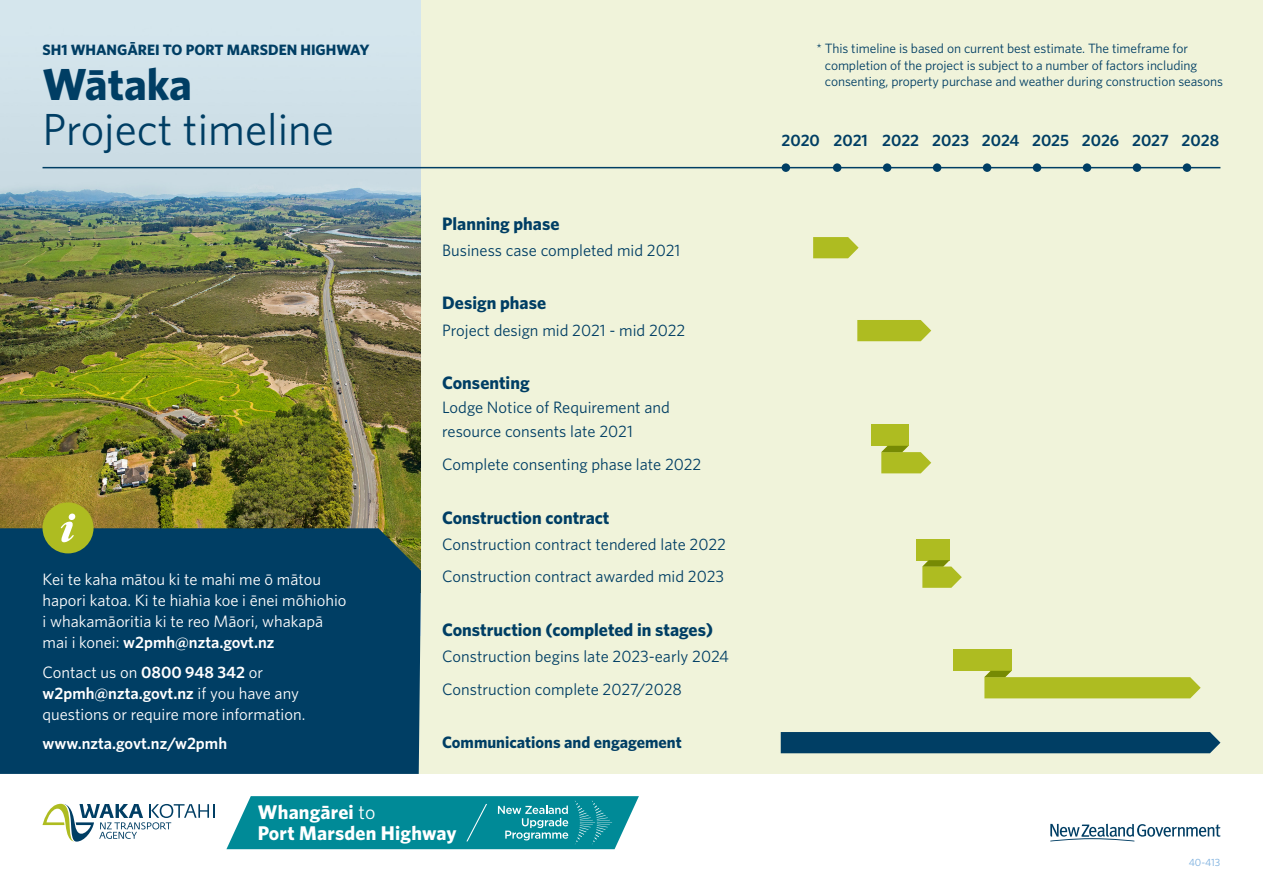
<style>
.page{position:relative;width:1263px;height:893px;background:#fff}
.page>*{position:absolute;margin:0;border:0;box-sizing:border-box;transform-origin:0 0}
.body{font:45px "Whitney";color:#003e64}
.body-2{font:700 45px "Whitney";color:#003e64}
.t1{font:700 19.95px/21.3px "Whitney";letter-spacing:.01em;color:#fff}
.t2{font:700 18px "Whitney";color:#003e64}
.t3{font:16.5px/24px "Whitney";color:#003e64}
.t4{font:16.5px/21px "Whitney";color:#fff}
.t5{font:600 16.5px "Whitney";color:#003e64}
.t6{font:700 16.5px "Whitney";color:#003e64}
.t7{font:600 16.5px "Whitney";color:#fff}
.body-3{font:700 15px "Whitney";color:#003e64}
.t8{font:13.5px/16.5px "Whitney";letter-spacing:-.005em;color:#003e64}
.t9{font:10.5px "Whitney";color:#79aede}
.s1{font-weight:600}
.s2{font-weight:400}
</style>
<div class="page">
<div style="left:400px;top:0;width:863px;height:774px;background:#f0f3da"></div>
<div style="left:0;top:0;width:421px;height:636px;background:#d5e6ed"></div>
<img style="left:0;top:166px;width:421px;height:362px">
<svg style="left:1050px;top:824px;width:170px;height:17px"></svg>
<svg style="left:43px;top:803px;width:171px;height:39px"></svg>
<svg style="left:226px;top:796px;width:413px;height:53px;background:#1895a1"></svg>
<hr style="left:43px;top:167px;width:1177px;height:1px;background:#003e64">
<div style="left:0;top:528px;width:421px;height:246px;background:#003e64"></div>
<div style="left:782px;top:163px;width:8px;height:9px;background:#003e64;border-radius:50%"></div>
<div style="left:1183px;top:163px;width:8px;height:9px;background:#003e64;border-radius:50%"></div>
<div style="left:1133px;top:163px;width:8px;height:9px;background:#003e64;border-radius:50%"></div>
<div style="left:1083px;top:163px;width:8px;height:9px;background:#003e64;border-radius:50%"></div>
<div style="left:1033px;top:163px;width:8px;height:9px;background:#003e64;border-radius:50%"></div>
<div style="left:983px;top:163px;width:8px;height:9px;background:#003e64;border-radius:50%"></div>
<div style="left:933px;top:163px;width:8px;height:9px;background:#003e64;border-radius:50%"></div>
<div style="left:883px;top:163px;width:8px;height:9px;background:#003e64;border-radius:50%"></div>
<div style="left:833px;top:163px;width:8px;height:9px;background:#003e64;border-radius:50%"></div>
<div style="left:43px;top:502px;width:51px;height:51px;background:#aebc21;border-radius:50%"></div>
<svg style="left:61px;top:514px;width:14px;height:28px"></svg>
<div style="left:781px;top:732px;width:439px;height:21px;background:#003e64"></div>
<div style="left:953px;top:649px;width:58px;height:22px;background:#aebc21"></div>
<svg style="left:984px;top:671px;width:217px;height:27px"></svg>
<div style="left:871px;top:424px;width:37px;height:22px;background:#aebc21"></div>
<svg style="left:881px;top:446px;width:50px;height:27px"></svg>
<div style="left:916px;top:539px;width:34px;height:21px;background:#aebc21"></div>
<svg style="left:922px;top:560px;width:40px;height:28px"></svg>
<svg style="left:857px;top:320px;width:74px;height:21px;background:#b2bf2e"></svg>
<svg style="left:813px;top:237px;width:45px;height:21px"></svg>
<p class="body-3" style="left:43px;top:39px;width:328px">SH1 WHANGĀREI TO PORT MARSDEN HIGHWAY</p>
<p class="body-2" style="left:43px;top:54px;width:151px">Wātaka</p>
<p class="body" style="left:43px;top:100px;width:293px">Project timeline</p>
<p class="t4" style="left:43px;top:568px;width:305px">Kei te kaha mātou ki te mahi me ō mātou hapori katoa. Ki te hiahia koe i ēnei mōhiohio i whakamāoritia ki te reo Māori, whakapā mai i konei: <span class="s1">w2pmh@nzta.govt.nz</span></p>
<p class="t4" style="left:43px;top:661px;width:264px">Contact us on <span class="s1">0800 948 342</span> or <span class="s1">w2pmh@nzta.govt.nz</span> if you have any questions or require more information.</p>
<p class="t7" style="left:43px;top:732px;width:186px">www.nzta.govt.nz/w2pmh</p>
<p class="t2" style="left:442px;top:211px;width:119px">Planning phase</p>
<p class="t3" style="left:442px;top:238px;width:240px">Business case completed mid 2021</p>
<p class="t2" style="left:442px;top:291px;width:105px">Design phase</p>
<p class="t3" style="left:442px;top:317px;width:245px">Project design mid 2021 - mid 2022</p>
<p class="t2" style="left:442px;top:371px;width:89px">Consenting</p>
<p class="t3" style="left:442px;top:395px;width:229px">Lodge Notice of Requirement and resource consents late 2021</p>
<p class="t3" style="left:442px;top:452px;width:261px">Complete consenting phase late 2022</p>
<p class="t2" style="left:442px;top:505px;width:169px">Construction contract</p>
<p class="t3" style="left:442px;top:532px;width:285px">Construction contract tendered late 2022</p>
<p class="t3" style="left:442px;top:564px;width:283px">Construction contract awarded mid 2023</p>
<p class="t2" style="left:442px;top:618px;width:272px">Construction (completed in stages)</p>
<p class="t3" style="left:442px;top:644px;width:288px">Construction begins late 2023-early 2024</p>
<p class="t3" style="left:442px;top:676px;width:241px">Construction complete 2027/2028</p>
<p class="t6" style="left:442px;top:732px;width:241px">Communications and engagement</p>
<p class="t1" style="left:258px;top:801px;width:200px">Whangārei <span class="s2">to<br></span>Port Marsden Highway</p>
<p class="t8" style="left:825px;top:40px;width:400px;text-indent:-8px">* This timeline is based on current best estimate. The timeframe for completion of the project is subject to a number of factors including consenting, property purchase and weather during construction seasons</p>
<p class="t5" style="left:781px;top:129px;width:40px">2020</p>
<p class="t5" style="left:833px;top:129px;width:36px">2021</p>
<p class="t5" style="left:882px;top:129px;width:38px">2022</p>
<p class="t5" style="left:932px;top:129px;width:38px">2023</p>
<p class="t5" style="left:982px;top:129px;width:39px">2024</p>
<p class="t5" style="left:1032px;top:129px;width:39px">2025</p>
<p class="t5" style="left:1082px;top:129px;width:39px">2026</p>
<p class="t5" style="left:1132px;top:129px;width:38px">2027</p>
<p class="t5" style="left:1181px;top:129px;width:39px">2028</p>
<p class="t9" style="left:1189px;top:856px;width:33px">40-413</p>
</div>
